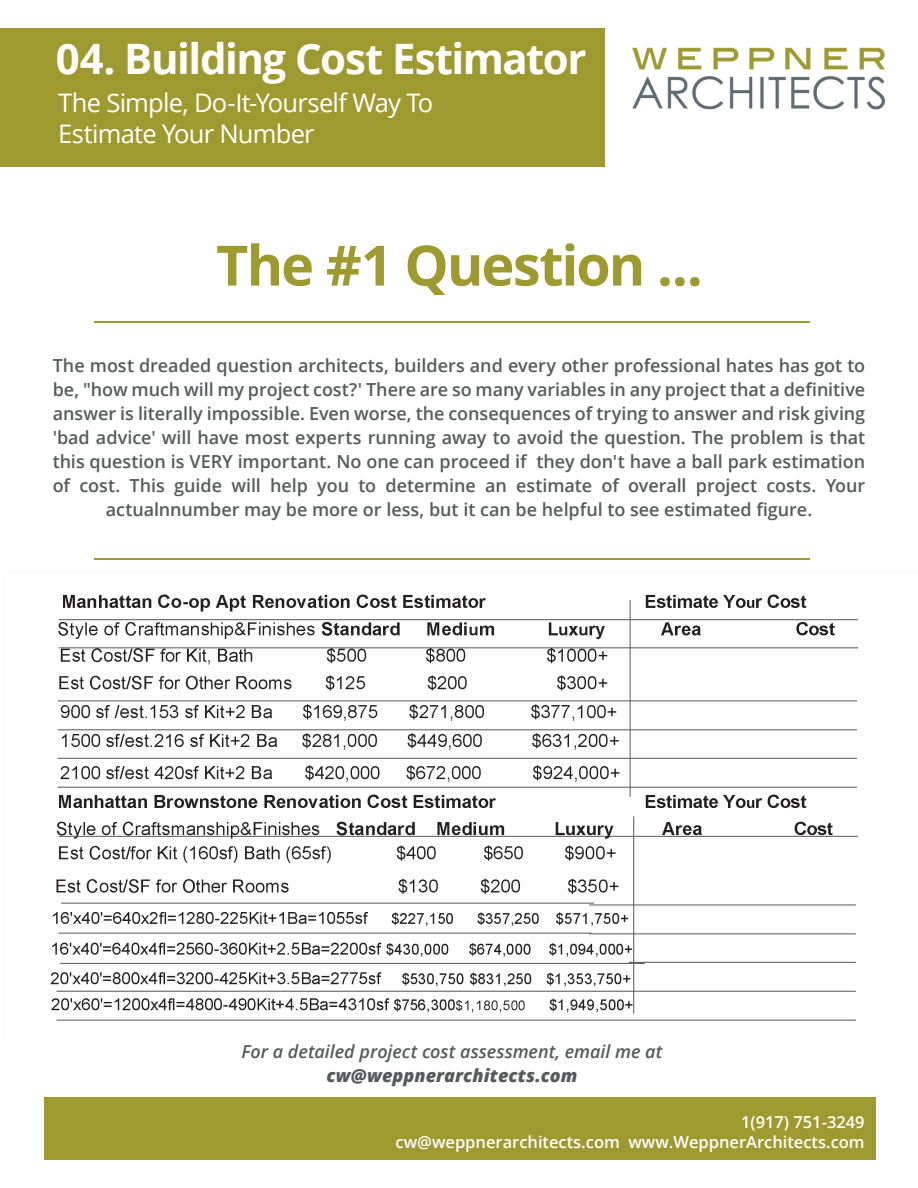
<style>
.page{position:relative;width:918px;height:1188px;background:#fff}
.page>*{position:absolute;margin:0;border:0;box-sizing:border-box;transform-origin:0 0}
.t1{font:700 55.65px "Open Sans";letter-spacing:-.035em;color:#9f9a30}
.t2{font:700 42px "Open Sans";letter-spacing:-.035em;color:#fff}
.t3{font:25.5px/30.8px "Open Sans";letter-spacing:-.03em;color:#fff}
.t4{font:600 18px/24px "Open Sans";letter-spacing:-.005em;color:#575a5b;text-align:center}
.t5{font:italic 600 18px "Open Sans";color:#575a5b}
.t6{font:italic 800 18px "Open Sans";letter-spacing:.005em;color:#575a5b}
.t7{font:600 16.5px/19.8px "Open Sans";color:#fff;text-align:right}
</style>
<div class="page">
<img style="left:50px;top:594px;width:809px;height:427px">
<div style="left:44px;top:1097px;width:831px;height:63px;background:#9f9a30"></div>
<div style="left:0;top:28px;width:604px;height:139px;background:#9f9a30"></div>
<img style="left:632px;top:47px;width:253px;height:63px">
<hr style="left:94px;top:559px;width:716px;height:1px;background:#9f9a30">
<hr style="left:94px;top:322px;width:716px;height:1px;background:#9f9a30">
<h2 class="t2" style="left:56px;top:29px;width:532px">04. Building Cost Estimator</h2>
<h3 class="t3" style="left:58px;top:87px;width:377px">The Simple, Do-It-Yourself Way To<br>Estimate Your Number</h3>
<h1 class="t1" style="left:216px;top:226px;width:488px">The #1 Question ...</h1>
<p class="t4" style="left:53px;top:353px;width:814px">The most dreaded question architects, builders and every other professional hates has got to be, "how much will my project cost?' There are so many variables in any project that a definitive answer is literally impossible. Even worse, the consequences of trying to answer and risk giving 'bad advice' will have most experts running away to avoid the question. The problem is that this question is VERY important. No one can proceed if they don't have a ball park estimation of cost. This guide will help you to determine an estimate of overall project costs. Your actualnnumber may be more or less, but it can be helpful to see estimated figure.</p>
<p class="t5" style="left:242px;top:1039px;width:422px">For a detailed project cost assessment, email me at</p>
<p class="t6" style="left:327px;top:1062px;width:253px">cw@weppnerarchitects.com</p>
<p class="t7" style="left:396px;top:1112px;width:471px">1(917) 751-3249<br>cw@weppnerarchitects.com www.WeppnerArchitects.com</p>
</div>
